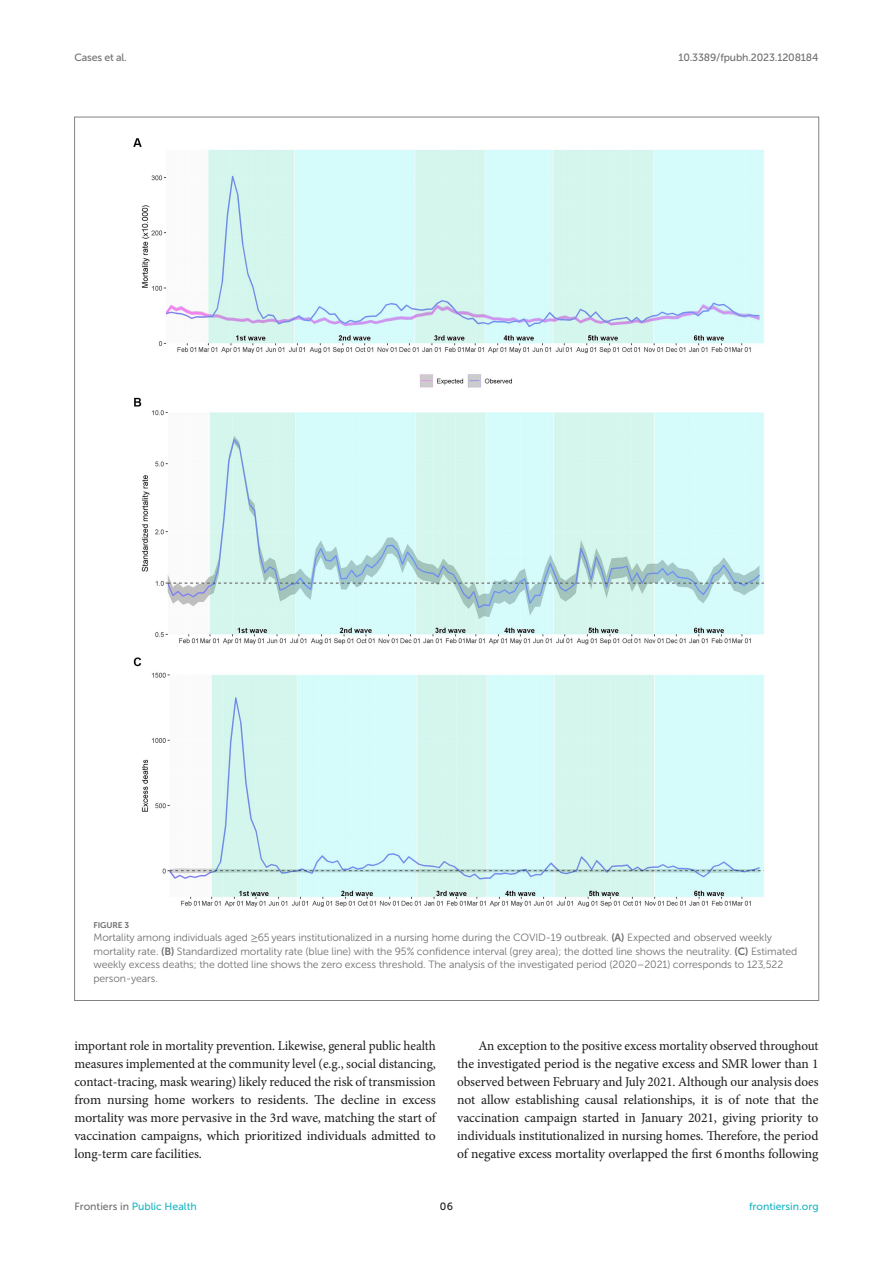
<style>
.page{position:relative;width:893px;height:1263px;background:#fff}
.page>*{position:absolute;margin:0;border:0;box-sizing:border-box;transform-origin:0 0}
.TEXT{font:13.5px/18px "Minion Pro";letter-spacing:-.005em;color:#1b1c1b;text-align:justify}
.FIG_LEG{font:10.5px/13.5px "Museo Sans 300";letter-spacing:-.01em;color:#706f70}
.t1{font:10.5px "Museo Sans 500";color:#1db5c3}
.t2{font:10.5px "Museo Sans 500";letter-spacing:-.015em;color:#706f70}
.t3{font:10.5px "Museo Sans 500";color:#1b1c1b}
.FIG_HD{font:8.25px "Museo Sans 700";letter-spacing:-.01em;color:#706f70}
.s1{font-family:"STIX General"}
.s2{font-family:"Museo Sans 700"}
.s3{color:#706f70}
</style>
<div class="page">
<img style="left:133px;top:138px;width:631px;height:769px">
<p class="t2" style="left:74px;top:51px;width:54px">Cases et al.</p>
<p class="t2" style="left:678px;top:51px;width:142px">10.3389/fpubh.2023.1208184</p>
<p class="FIG_HD" style="left:94px;top:920px;width:37px">FIGURE 3</p>
<p class="FIG_LEG" style="left:94px;top:931px;width:705px">Mortality among individuals aged <span class="s1">≥</span>65 years institutionalized in a nursing home during the COVID-19 outbreak. <span class="s2">(A)</span> Expected and observed weekly mortality rate. <span class="s2">(B)</span> Standardized mortality rate (blue line) with the 95% confidence interval (grey area); the dotted line shows the neutrality. <span class="s2">(C)</span> Estimated weekly excess deaths; the dotted line shows the zero excess threshold. The analysis of the investigated period (2020–2021) corresponds to 123,522 person-years.</p>
<p class="TEXT" style="left:74px;top:1037px;width:363px">important role in mortality prevention. Likewise, general public health measures implemented at the community level (e.g., social distancing, contact-tracing, mask wearing) likely reduced the risk of transmission from nursing home workers to residents. The decline in excess mortality was more pervasive in the 3rd wave, matching the start of vaccination campaigns, which prioritized individuals admitted to long-term care facilities.</p>
<p class="TEXT" style="left:457px;top:1037px;width:363px;text-indent:21px">An exception to the positive excess mortality observed throughout the investigated period is the negative excess and SMR lower than 1 observed between February and July 2021. Although our analysis does not allow establishing causal relationships, it is of note that the vaccination campaign started in January 2021, giving priority to individuals institutionalized in nursing homes. Therefore, the period of negative excess mortality overlapped the first 6months following</p>
<p class="t1" style="left:74px;top:1200px;width:124px"><span class="s3">Frontiers in</span> Public Health</p>
<p class="t3" style="left:440px;top:1200px;width:15px">06</p>
<p class="t1" style="left:749px;top:1200px;width:71px">frontiersin.org</p>
</div>
